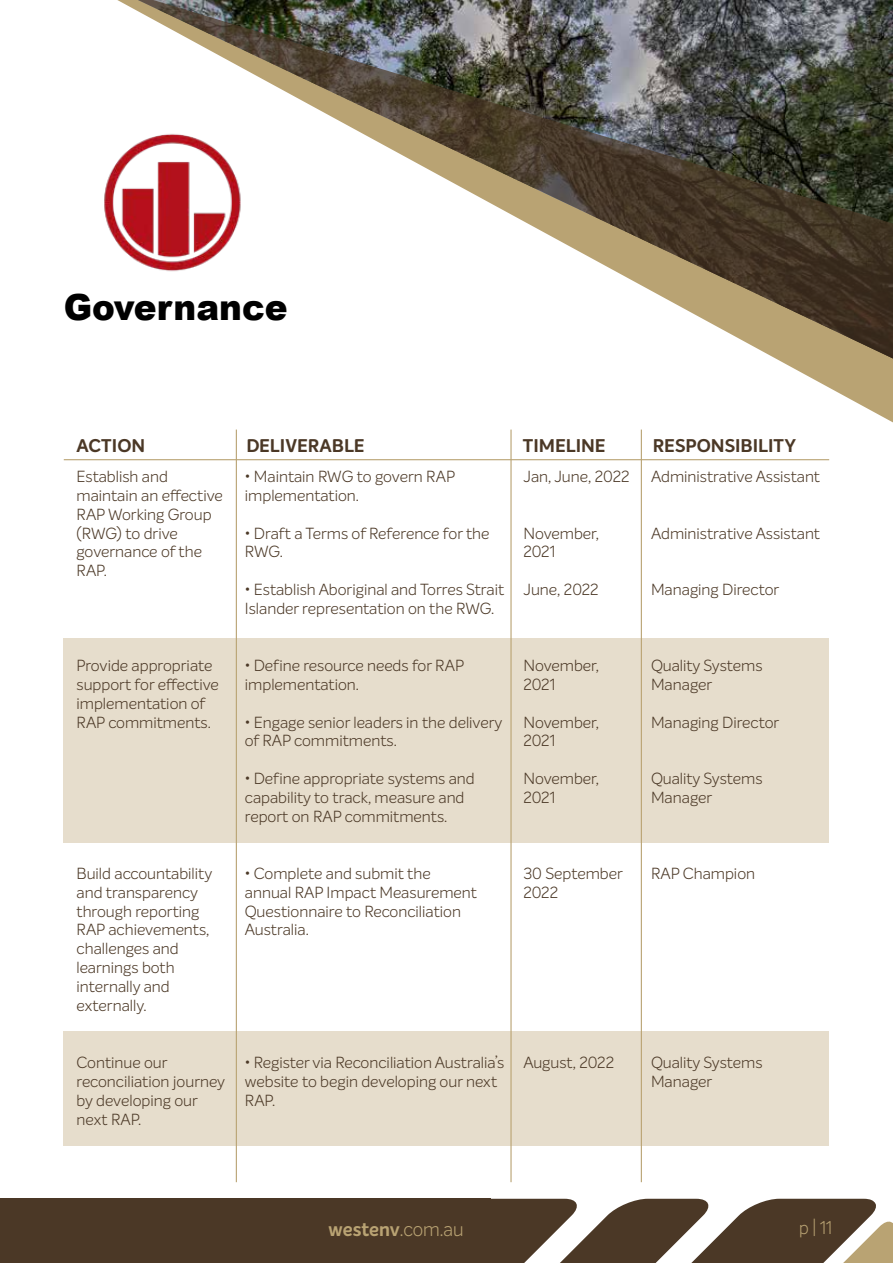
<style>
.page{position:relative;width:893px;height:1263px;background:#fff}
.page>*{position:absolute;margin:0;border:0;box-sizing:border-box;transform-origin:0 0}
.t1{font:900 36px "Arial";color:#000;scale:.95 1}
.t2{font:700 19.5px "Intelo Alt";color:#b9a373;scale:.95 1}
.t3{font:700 18px "Intelo Alt";color:#4b3826}
.t4{font:700 18px "Intelo";color:#4b3826}
.t5{font:300 18px "Intelo Alt";color:#b9a373;scale:.95 1}
.t6{font:300 15.75px/18.9px "Intelo Alt";color:#4b3826}
.s1{font-weight:300}
</style>
<div class="page">
<svg style="left:491px;top:1199px;width:402px;height:64px"></svg>
<div style="left:0;top:1198px;width:491px;height:65px;background:#4b3826"></div>
<hr style="left:892px;top:1223px;width:1px;height:40px;background:#b9a373">
<div style="left:64px;top:1031px;width:765px;height:115px;background:#e6ddcc"></div>
<div style="left:64px;top:638px;width:765px;height:204px;background:#e6ddcc"></div>
<hr style="left:64px;top:459px;width:765px;height:1px;background:#b9a373">
<hr style="left:236px;top:430px;width:1px;height:752px;background:#b9a373">
<hr style="left:510px;top:430px;width:2px;height:752px;background:#b9a373">
<hr style="left:641px;top:430px;width:1px;height:752px;background:#b9a373">
<img style="left:104px;top:172px;width:7px;height:61px">
<svg style="left:788px;top:365px;width:105px;height:57px"></svg>
<svg style="left:111px;top:0;width:782px;height:365px"></svg>
<h1 class="t1" style="left:64px;top:281px;width:237px">Governance</h1>
<p class="t4" style="left:77px;top:434px;width:70px">ACTION</p>
<p class="t4" style="left:246px;top:434px;width:120px">DELIVERABLE</p>
<p class="t3" style="left:523px;top:434px;width:84px">TIMELINE</p>
<p class="t3" style="left:653px;top:434px;width:145px">RESPONSIBILITY</p>
<p class="t6" style="left:77px;top:467px;width:148px">Establish and maintain an effective<br>RAP Working Group (RWG) to drive governance of the<br>RAP.</p>
<p class="t6" style="left:245px;top:467px;width:212px">• Maintain RWG to govern RAP implementation.</p>
<p class="t6" style="left:245px;top:523px;width:246px">• Draft a Terms of Reference for the<br>RWG.</p>
<p class="t6" style="left:245px;top:580px;width:261px">• Establish Aboriginal and Torres Strait<br>Islander representation on the RWG.</p>
<p class="t6" style="left:523px;top:467px;width:108px">Jan, June, 2022</p>
<p class="t6" style="left:651px;top:467px;width:171px">Administrative Assistant</p>
<p class="t6" style="left:523px;top:523px;width:77px">November,<br>2021</p>
<p class="t6" style="left:523px;top:580px;width:77px">June, 2022</p>
<p class="t6" style="left:651px;top:523px;width:171px">Administrative Assistant</p>
<p class="t6" style="left:651px;top:580px;width:130px">Managing Director</p>
<p class="t6" style="left:77px;top:656px;width:144px">Provide appropriate support for effective implementation of<br>RAP commitments.</p>
<p class="t6" style="left:77px;top:864px;width:137px">Build accountability and transparency through reporting<br>RAP achievements, challenges and learnings both internally and externally.</p>
<p class="t6" style="left:77px;top:1053px;width:150px">Continue our reconciliation journey by developing our next RAP.</p>
<p class="t6" style="left:245px;top:656px;width:221px">• Define resource needs for RAP implementation.</p>
<p class="t6" style="left:245px;top:712px;width:259px">• Engage senior leaders in the delivery of RAP commitments.</p>
<p class="t6" style="left:245px;top:769px;width:231px">• Define appropriate systems and capability to track, measure and report on RAP commitments.</p>
<p class="t6" style="left:245px;top:864px;width:234px">• Complete and submit the annual RAP Impact Measurement<br>Questionnaire to Reconciliation<br>Australia.</p>
<p class="t6" style="left:523px;top:656px;width:77px">November,<br>2021</p>
<p class="t6" style="left:523px;top:712px;width:77px">November,<br>2021</p>
<p class="t6" style="left:523px;top:769px;width:77px">November,<br>2021</p>
<p class="t6" style="left:523px;top:864px;width:101px">30 September<br>2022</p>
<p class="t6" style="left:245px;top:1053px;width:261px">• Register via Reconciliation Australia’s website to begin developing our next<br>RAP.</p>
<p class="t6" style="left:523px;top:1053px;width:92px">August, 2022</p>
<p class="t6" style="left:651px;top:656px;width:113px">Quality Systems<br>Manager</p>
<p class="t6" style="left:651px;top:712px;width:130px">Managing Director</p>
<p class="t6" style="left:651px;top:769px;width:113px">Quality Systems<br>Manager</p>
<p class="t6" style="left:651px;top:864px;width:106px">RAP Champion</p>
<p class="t6" style="left:651px;top:1053px;width:113px">Quality Systems<br>Manager</p>
<p class="t2" style="left:329px;top:1216px;width:144px">westenv<span class="s1">.com.au</span></p>
<p class="t5" style="left:799px;top:1217px;width:36px">p | 11</p>
</div>
